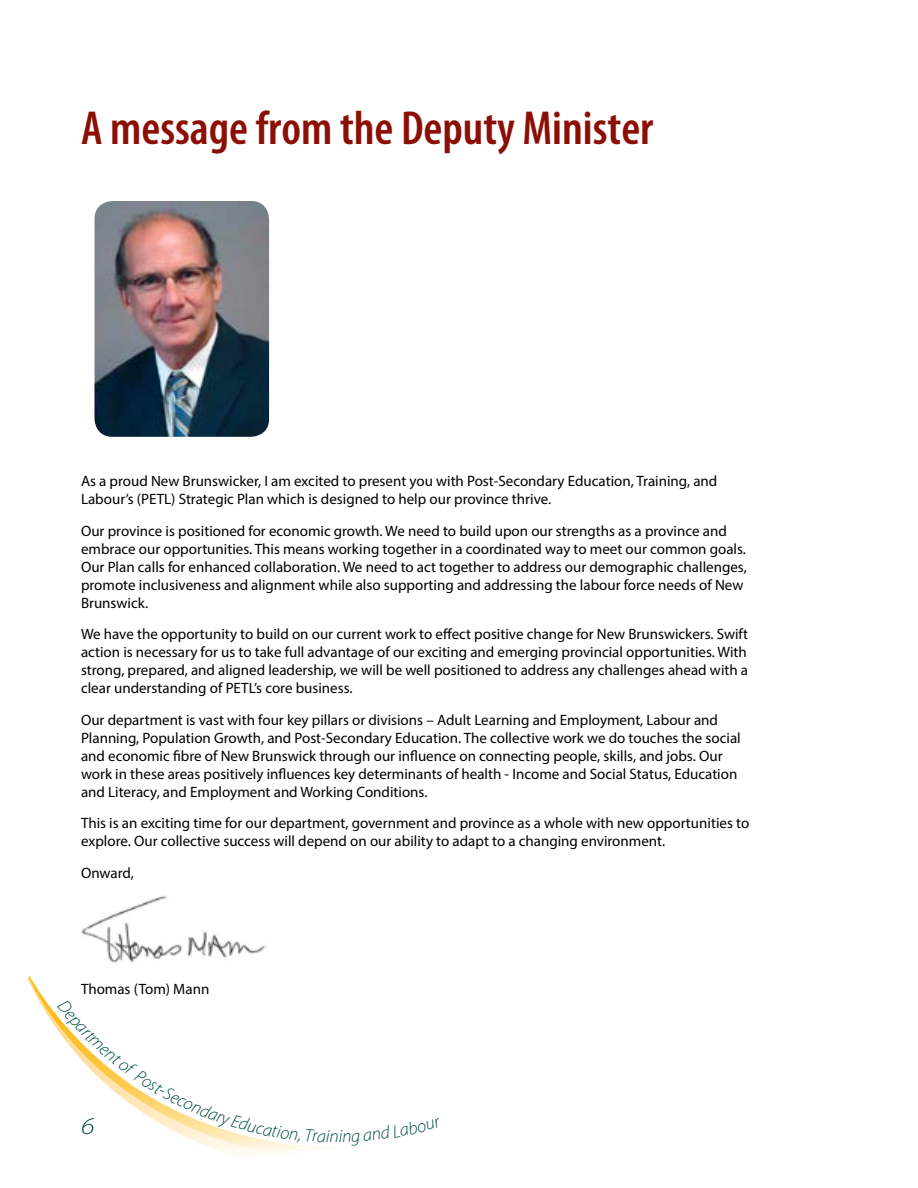
<style>
.page{position:relative;width:918px;height:1188px;background:#fff}
.page>*{position:absolute;margin:0;border:0;box-sizing:border-box;transform-origin:0 0}
.Grands_titres{font:600 condensed 48px "Myriad Pro";color:#8b0f04}
.t1{font:italic 300 24px "Myriad Pro";color:#004d43;scale:1.2 1}
.texte_principal{font:italic 300 18px "Myriad Pro";color:#004d43}
.texte_principal-2{font:15px/18px "Myriad Pro";color:#000}
</style>
<div class="page">
<svg style="left:27px;top:975px;width:299px;height:179px"></svg>
<img style="left:94px;top:201px;width:175px;height:236px">
<img style="left:81px;top:895px;width:186px;height:68px">
<svg style="left:57px;top:999px;width:269px;height:144px"></svg>
<p class="Grands_titres" style="left:81px;top:102px;width:574px">A message from the Deputy Minister</p>
<p class="texte_principal-2" style="left:81px;top:472px;width:638px">As a proud New Brunswicker, I am excited to present you with Post-Secondary Education, Training, and<br>Labour’s (PETL) Strategic Plan which is designed to help our province thrive.</p>
<p class="texte_principal-2" style="left:81px;top:522px;width:667px">Our province is positioned for economic growth. We need to build upon our strengths as a province and embrace our opportunities. This means working together in a coordinated way to meet our common goals.<br>Our Plan calls for enhanced collaboration. We need to act together to address our demographic challenges, promote inclusiveness and alignment while also supporting and addressing the labour force needs of New Brunswick.</p>
<p class="texte_principal-2" style="left:81px;top:625px;width:669px;text-align:justify">We have the opportunity to build on our current work to effect positive change for New Brunswickers. Swift action is necessary for us to take full advantage of our exciting and emerging provincial opportunities. With strong, prepared, and aligned leadership, we will be well positioned to address any challenges ahead with a clear understanding of PETL’s core business.</p>
<p class="texte_principal-2" style="left:81px;top:711px;width:661px">Our department is vast with four key pillars or divisions – Adult Learning and Employment, Labour and Planning, Population Growth, and Post-Secondary Education. The collective work we do touches the social and economic fibre of New Brunswick through our influence on connecting people, skills, and jobs. Our work in these areas positively influences key determinants of health - Income and Social Status, Education and Literacy, and Employment and Working Conditions.</p>
<p class="texte_principal-2" style="left:81px;top:814px;width:670px">This is an exciting time for our department, government and province as a whole with new opportunities to explore. Our collective success will depend on our ability to adapt to a changing environment.</p>
<p class="texte_principal-2" style="left:81px;top:864px;width:54px">Onward,</p>
<p class="texte_principal-2" style="left:81px;top:980px;width:130px">Thomas (Tom) Mann</p>
<p class="t1" style="left:81px;top:1112px;width:13px">6</p>
<p class="texte_principal" style="left:330px;top:1125px;width:11px">n</p>
</div>
